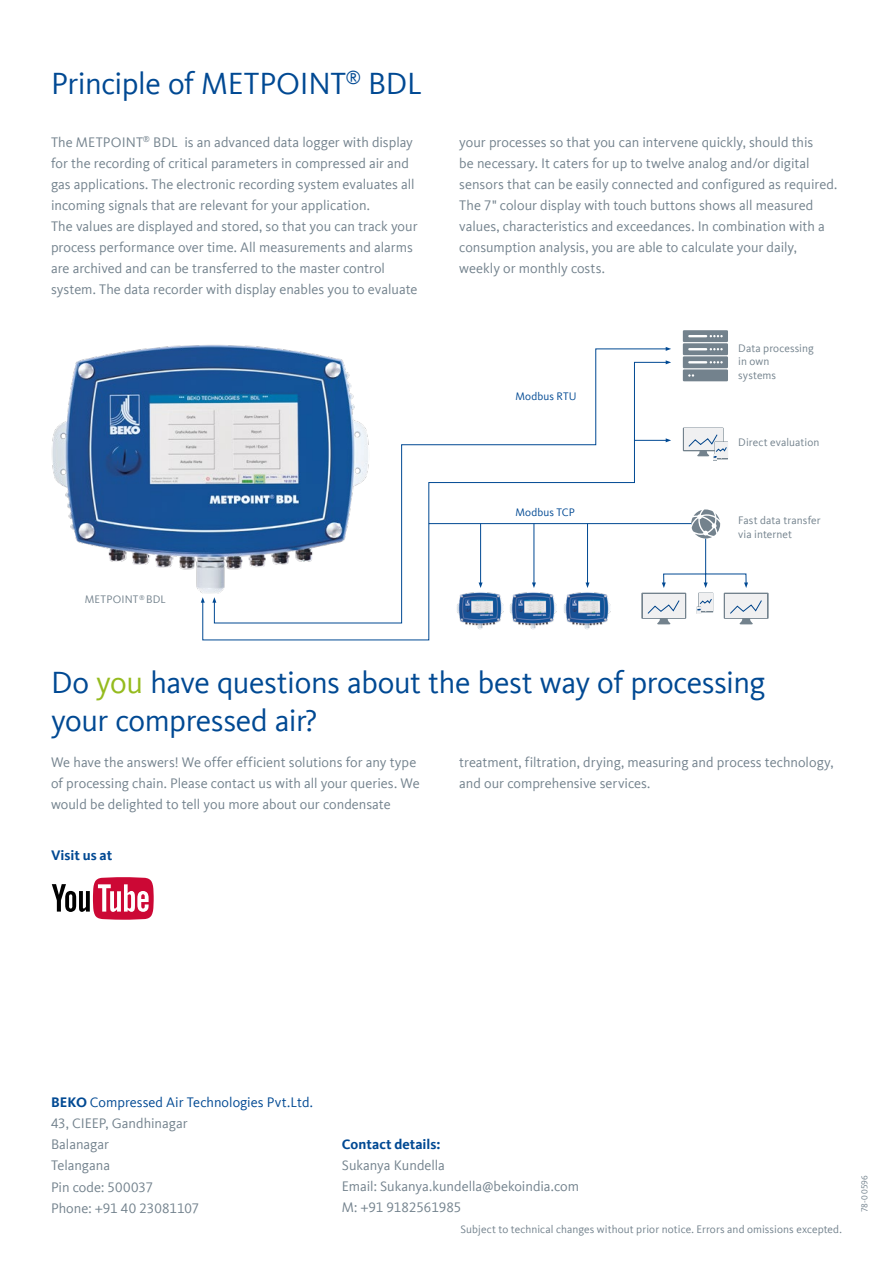
<style>
.page{position:relative;width:893px;height:1263px;background:#fff}
.page>*{position:absolute;margin:0;border:0;box-sizing:border-box;transform-origin:0 0}
.t1{font:31.5px/37.8px "Kievit Offc Pro";letter-spacing:-.015em;color:#004993}
.t2{font:14.25px/21px "Kievit Offc Pro";color:#73828d}
.t3{font:700 14.25px "Kievit Offc Pro";letter-spacing:.005em;color:#004993}
.t4{font:11.25px/13.5px "Kievit Offc Pro";letter-spacing:.01em;color:#73828d}
.t5{font:11.25px "Kievit Offc Pro";letter-spacing:.015em;color:#004993}
.t6{font:9px "Kievit Offc Pro";letter-spacing:.02em;color:#73828d}
.s1{color:#95bb1e}
.s2{font-weight:700;color:#004993}
.s3{color:#004993}
</style>
<div class="page">
<svg style="left:52px;top:877px;width:102px;height:43px"></svg>
<img style="left:52px;top:344px;width:218px;height:259px">
<svg style="left:214px;top:348px;width:214px;height:175px"></svg>
<svg style="left:202px;top:523px;width:468px;height:118px"></svg>
<svg style="left:201px;top:597px;width:4px;height:6px"></svg>
<img style="left:456px;top:624px;width:49px;height:7px">
<img style="left:509px;top:624px;width:49px;height:7px">
<img style="left:563px;top:624px;width:49px;height:7px">
<svg style="left:428px;top:330px;width:341px;height:294px"></svg>
<h1 class="t1" style="left:51px;top:64px;width:373px">Principle of METPOINT<sup>®</sup> BDL</h1>
<p class="t2" style="left:51px;top:132px;width:368px">The METPOINT<sup>®</sup> BDL is an advanced data logger with display for the recording of critical parameters in compressed air and gas applications. The electronic recording system evaluates all incoming signals that are relevant for your application.<br>The values are displayed and stored, so that you can track your process performance over time. All measurements and alarms are archived and can be transferred to the master control system. The data recorder with display enables you to evaluate</p>
<p class="t2" style="left:459px;top:132px;width:379px">your processes so that you can intervene quickly, should this<br>be necessary. It caters for up to twelve analog and/or digital sensors that can be easily connected and configured as required.<br>The 7" colour display with touch buttons shows all measured values, characteristics and exceedances. In combination with a consumption analysis, you are able to calculate your daily, weekly or monthly costs.</p>
<p class="t4" style="left:85px;top:593px;width:83px">METPOINT<sup>®</sup> BDL</p>
<p class="t5" style="left:515px;top:390px;width:63px">Modbus RTU</p>
<p class="t5" style="left:515px;top:505px;width:61px">Modbus TCP</p>
<p class="t4" style="left:738px;top:341px;width:77px">Data processing in own<br>systems</p>
<p class="t4" style="left:738px;top:436px;width:83px">Direct evaluation</p>
<p class="t4" style="left:738px;top:513px;width:84px">Fast data transfer via internet</p>
<h1 class="t1" style="left:51px;top:663px;width:716px">Do <span class="s1">you</span> have questions about the best way of processing your compressed air?</h1>
<p class="t2" style="left:51px;top:751px;width:370px">We have the answers! We offer efficient solutions for any type of processing chain. Please contact us with all your queries. We would be delighted to tell you more about our condensate</p>
<p class="t2" style="left:459px;top:751px;width:376px">treatment, filtration, drying, measuring and process technology, and our comprehensive services.</p>
<p class="t3" style="left:51px;top:847px;width:63px">Visit us at</p>
<p class="t2" style="left:51px;top:1092px;width:263px"><span class="s2">BEKO</span> <span class="s3">Compressed Air Technologies Pvt.Ltd.<br></span>43, CIEEP, Gandhinagar<br>Balanagar<br>Telangana<br>Pin code: 500037<br>Phone: +91 40 23081107</p>
<p class="t3" style="left:342px;top:1136px;width:100px">Contact details:</p>
<p class="t2" style="left:342px;top:1155px;width:239px">Sukanya Kundella<br>Email: Sukanya.kundella@bekoindia.com<br>M: +91 9182561985</p>
<p class="t4" style="left:461px;top:1222px;width:383px">Subject to technical changes without prior notice. Errors and omissions excepted.</p>
<p class="t6" style="left:859px;top:1212px;width:39px;rotate:-90deg">78-00596</p>
</div>
